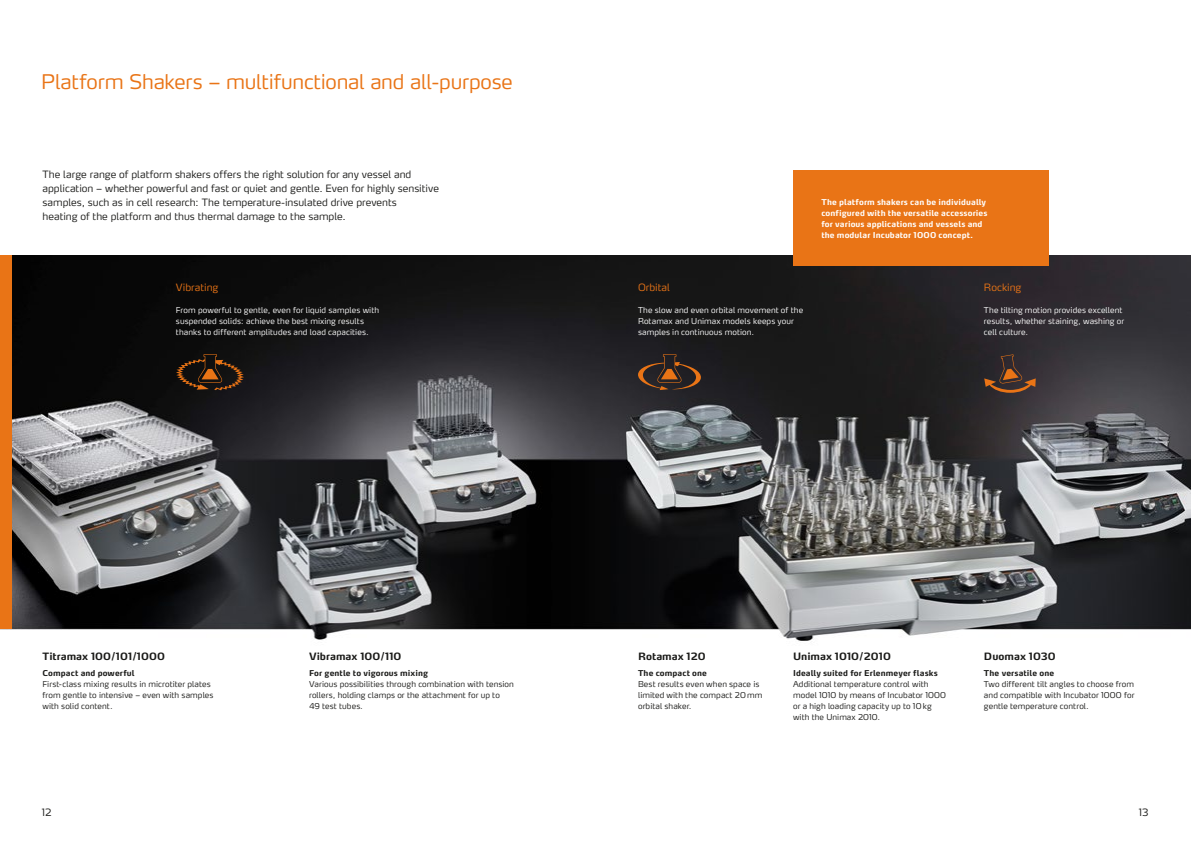
<style>
.page{position:relative;width:1191px;height:842px;background:#fff}
.page>*{position:absolute;margin:0;border:0;box-sizing:border-box;transform-origin:0 0}
.t1{font:300 20px "Max OT";letter-spacing:-.01em;color:#e97416}
.t2{font:300 10px/14px "Max OT";color:#1a1a18}
.t3{font:700 10px "Max OT";letter-spacing:.005em;color:#1a1a18}
.t4{font:300 10px "Max OT";color:#e97416}
.t5{font:300 8px/11px "Max OT";letter-spacing:.01em;color:#1a1a18}
.t6{font:300 8px/11px "Max OT";letter-spacing:.01em;color:#fff}
.t7{font:700 8px/11px "Max OT";letter-spacing:.01em;color:#fff}
.t8{font:700 8px "Max OT";letter-spacing:.01em;color:#1a1a18}
</style>
<div class="page">
<img style="left:0;top:255px;width:1191px;height:386px">
<div style="left:0;top:255px;width:11px;height:374px;background:#e97416"></div>
<svg style="left:176px;top:354px;width:68px;height:36px;background:#392211"></svg>
<svg style="left:984px;top:354px;width:51px;height:39px;background:#4f372b"></svg>
<svg style="left:638px;top:354px;width:63px;height:36px;background:#473022"></svg>
<div style="left:793px;top:170px;width:255px;height:96px;background:#e97416"></div>
<h1 class="t1" style="left:41px;top:69px;width:473px">Platform Shakers – multifunctional and all-purpose</h1>
<p class="t2" style="left:43px;top:167px;width:398px">The large range of platform shakers offers the right solution for any vessel and application – whether powerful and fast or quiet and gentle. Even for highly sensitive samples, such as in cell research: The temperature-insulated drive prevents<br>heating of the platform and thus thermal damage to the sample.</p>
<p class="t4" style="left:176px;top:281px;width:44px">Vibrating</p>
<p class="t6" style="left:176px;top:305px;width:205px">From powerful to gentle, even for liquid samples with suspended solids: achieve the best mixing results thanks to different amplitudes and load capacities.</p>
<p class="t4" style="left:638px;top:281px;width:33px">Orbital</p>
<p class="t6" style="left:638px;top:305px;width:167px">The slow and even orbital movement of the<br>Rotamax and Unimax models keeps your samples in continuous motion.</p>
<p class="t7" style="left:821px;top:196px;width:168px">The platform shakers can be individually configured with the versatile accessories for various applications and vessels and the modular Incubator 1000 concept.</p>
<p class="t4" style="left:984px;top:281px;width:39px">Rocking</p>
<p class="t6" style="left:984px;top:305px;width:142px">The tilting motion provides excellent results, whether staining, washing or cell culture.</p>
<p class="t3" style="left:43px;top:649px;width:124px">Titramax 100/101/1000</p>
<p class="t8" style="left:43px;top:668px;width:94px">Compact and powerful</p>
<p class="t5" style="left:43px;top:679px;width:172px">First-class mixing results in microtiter plates from gentle to intensive – even with samples with solid content.</p>
<p class="t3" style="left:309px;top:649px;width:94px">Vibramax 100/110</p>
<p class="t8" style="left:309px;top:668px;width:120px">For gentle to vigorous mixing</p>
<p class="t5" style="left:309px;top:679px;width:206px">Various possibilities through combination with tension rollers, holding clamps or the attachment for up to<br>49 test tubes.</p>
<p class="t3" style="left:638px;top:649px;width:69px">Rotamax 120</p>
<p class="t8" style="left:638px;top:668px;width:70px">The compact one</p>
<p class="t5" style="left:638px;top:679px;width:126px">Best results even when space is limited with the compact 20 mm orbital shaker.</p>
<p class="t3" style="left:793px;top:649px;width:99px">Unimax 1010/2010</p>
<p class="t8" style="left:793px;top:668px;width:146px">Ideally suited for Erlenmeyer flasks</p>
<p class="t5" style="left:793px;top:679px;width:154px">Additional temperature control with model 1010 by means of Incubator 1000 or a high loading capacity up to 10 kg with the Unimax 2010.</p>
<p class="t3" style="left:984px;top:649px;width:73px">Duomax 1030</p>
<p class="t8" style="left:984px;top:668px;width:72px">The versatile one</p>
<p class="t5" style="left:984px;top:679px;width:152px;text-align:justify">Two different tilt angles to choose from and compatible with Incubator 1000 for gentle temperature control.</p>
<p class="t2" style="left:42px;top:805px;width:11px">12</p>
<p class="t2" style="left:1138px;top:805px;width:11px">13</p>
</div>
